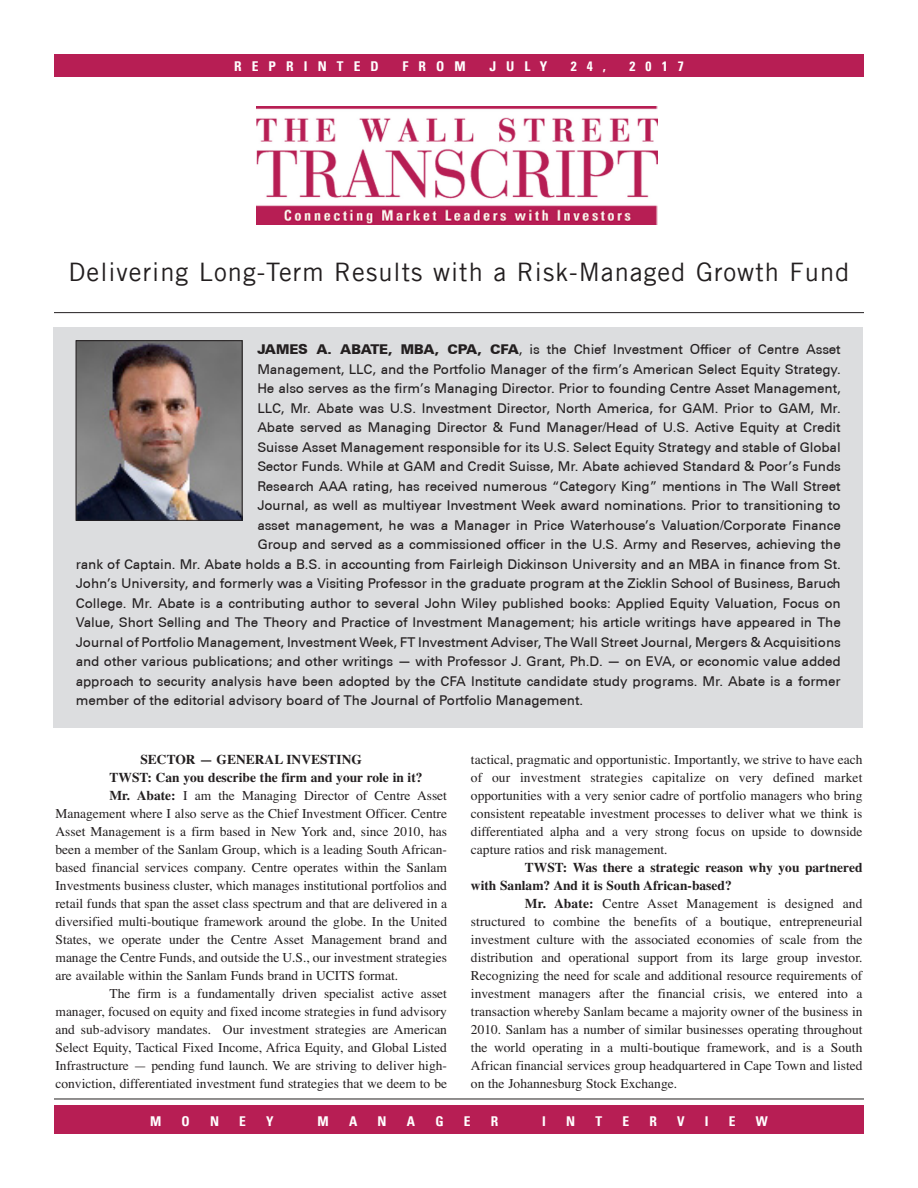
<style>
.page{position:relative;width:918px;height:1188px;background:#fff}
.page>*{position:absolute;margin:0;border:0;box-sizing:border-box;transform-origin:0 0}
.Industry{font:25.5px "Trade Gothic LT";letter-spacing:.04em;color:#231f20}
.Regular_Pullquote{font:13.5px/18px "Times";color:#231f20;text-align:justify}
.Biography_1{font:500 13.5px "Univers CE";letter-spacing:-.01em;color:#231f20}
.Regular_Pullquote-2{font:700 13.5px/18px "Times";color:#231f20}
.t1{font:700 condensed 13.5px "Univers LT";letter-spacing:.75em;color:#fff}
.s1{font-weight:900}
.s2{font-weight:700}
</style>
<div class="page">
<div style="left:53px;top:327px;width:810px;height:401px;background:#dcdddf"></div>
<hr style="left:54px;top:312px;width:810px;height:1px;background:#231f20">
<div style="left:54px;top:1105px;width:810px;height:29px;background:#b71e54"></div>
<hr style="left:54px;top:1099px;width:810px;height:1px;background:#231f20">
<div style="left:54px;top:54px;width:810px;height:22px;background:#b71e54"></div>
<img style="left:257px;top:107px;width:401px;height:117px">
<img style="left:78px;top:342px;width:162px;height:176px">
<div style="left:76px;top:340px;width:166px;height:180px;border:1px solid #231f20"></div>
<p class="t1" style="left:234px;top:58px;width:146px">REPRINTED</p>
<p class="t1" style="left:402px;top:58px;width:65px">FROM</p>
<p class="t1" style="left:489px;top:58px;width:59px">JULY</p>
<p class="t1" style="left:571px;top:58px;width:37px">24,</p>
<p class="t1" style="left:630px;top:58px;width:56px">2017</p>
<p class="Industry" style="left:69px;top:257px;width:782px">Delivering Long-Term Results with a Risk-Managed Growth Fund</p>
<p class="Biography_1" style="left:257px;top:341px;width:585px"><span class="s1">JAMES A. ABATE, MBA, CPA, CFA</span>, is the Chief Investment Officer of Centre Asset</p>
<p class="Biography_1" style="left:257px;top:361px;width:585px">Management, LLC, and the Portfolio Manager of the firm’s American Select Equity Strategy.</p>
<p class="Biography_1" style="left:257px;top:380px;width:585px">He also serves as the firm’s Managing Director. Prior to founding Centre Asset Management,</p>
<p class="Biography_1" style="left:257px;top:400px;width:585px">LLC, Mr. Abate was U.S. Investment Director, North America, for GAM. Prior to GAM, Mr.</p>
<p class="Biography_1" style="left:257px;top:419px;width:585px">Abate served as Managing Director &amp; Fund Manager/Head of U.S. Active Equity at Credit</p>
<p class="Biography_1" style="left:257px;top:439px;width:585px">Suisse Asset Management responsible for its U.S. Select Equity Strategy and stable of Global</p>
<p class="Biography_1" style="left:257px;top:458px;width:585px">Sector Funds. While at GAM and Credit Suisse, Mr. Abate achieved Standard &amp; Poor’s Funds</p>
<p class="Biography_1" style="left:257px;top:478px;width:585px">Research AAA rating, has received numerous “Category King” mentions in The Wall Street</p>
<p class="Biography_1" style="left:257px;top:497px;width:585px">Journal, as well as multiyear Investment Week award nominations. Prior to transitioning to</p>
<p class="Biography_1" style="left:257px;top:517px;width:585px">asset management, he was a Manager in Price Waterhouse’s Valuation/Corporate Finance</p>
<p class="Biography_1" style="left:257px;top:536px;width:585px">Group and served as a commissioned officer in the U.S. Army and Reserves, achieving the</p>
<p class="Biography_1" style="left:76px;top:556px;width:767px">rank of Captain. Mr. Abate holds a B.S. in accounting from Fairleigh Dickinson University and an MBA in finance from St.</p>
<p class="Biography_1" style="left:76px;top:575px;width:767px">John’s University, and formerly was a Visiting Professor in the graduate program at the Zicklin School of Business, Baruch</p>
<p class="Biography_1" style="left:76px;top:595px;width:767px">College. Mr. Abate is a contributing author to several John Wiley published books: Applied Equity Valuation, Focus on</p>
<p class="Biography_1" style="left:76px;top:614px;width:767px">Value, Short Selling and The Theory and Practice of Investment Management; his article writings have appeared in The</p>
<p class="Biography_1" style="left:76px;top:634px;width:767px">Journal of Portfolio Management, Investment Week, FT Investment Adviser, The Wall Street Journal, Mergers &amp; Acquisitions</p>
<p class="Biography_1" style="left:76px;top:653px;width:767px">and other various publications; and other writings — with Professor J. Grant, Ph.D. — on EVA, or economic value added</p>
<p class="Biography_1" style="left:76px;top:673px;width:767px">approach to security analysis have been adopted by the CFA Institute candidate study programs. Mr. Abate is a former</p>
<p class="Biography_1" style="left:76px;top:692px;width:509px">member of the editorial advisory board of The Journal of Portfolio Management.</p>
<p class="Regular_Pullquote-2" style="left:140px;top:751px;width:223px">SECTOR — GENERAL INVESTING</p>
<p class="Regular_Pullquote-2" style="left:110px;top:769px;width:315px">TWST: Can you describe the firm and your role in it?</p>
<p class="Regular_Pullquote" style="left:56px;top:787px;width:393px;text-indent:54px"><span class="s2">Mr. Abate:</span> I am the Managing Director of Centre Asset Management where I also serve as the Chief Investment Officer. Centre Asset Management is a firm based in New York and, since 2010, has been a member of the Sanlam Group, which is a leading South African&shy;based financial services company. Centre operates within the Sanlam Investments business cluster, which manages institutional portfolios and retail funds that span the asset class spectrum and that are delivered in a diversified multi-boutique framework around the globe. In the United States, we operate under the Centre Asset Management brand and manage the Centre Funds, and outside the U.S., our investment strategies are available within the Sanlam Funds brand in UCITS format.</p>
<p class="Regular_Pullquote" style="left:56px;top:985px;width:393px;text-indent:54px">The firm is a fundamentally driven specialist active asset manager, focused on equity and fixed income strategies in fund advisory and sub-advisory mandates. Our investment strategies are American Select Equity, Tactical Fixed Income, Africa Equity, and Global Listed Infrastructure — pending fund launch. We are striving to deliver high&shy;conviction, differentiated investment fund strategies that we deem to be</p>
<p class="Regular_Pullquote" style="left:471px;top:751px;width:393px">tactical, pragmatic and opportunistic. Importantly, we strive to have each of our investment strategies capitalize on very defined market opportunities with a very senior cadre of portfolio managers who bring consistent repeatable investment processes to deliver what we think is differentiated alpha and a very strong focus on upside to downside capture ratios and risk management.</p>
<p class="Regular_Pullquote-2" style="left:471px;top:859px;width:393px;text-indent:54px">TWST: Was there a strategic reason why you partnered with Sanlam? And it is South African-based?</p>
<p class="Regular_Pullquote" style="left:471px;top:895px;width:393px;text-indent:54px"><span class="s2">Mr. Abate:</span> Centre Asset Management is designed and structured to combine the benefits of a boutique, entrepreneurial investment culture with the associated economies of scale from the distribution and operational support from its large group investor.<br>Recognizing the need for scale and additional resource requirements of investment managers after the financial crisis, we entered into a transaction whereby Sanlam became a majority owner of the business in 2010. Sanlam has a number of similar businesses operating throughout the world operating in a multi-boutique framework, and is a South African financial services group headquartered in Cape Town and listed on the Johannesburg Stock Exchange.</p>
<p class="t1" style="left:150px;top:1113px;width:13px">M</p>
<p class="t1" style="left:182px;top:1113px;width:10px">O</p>
<p class="t1" style="left:210px;top:1113px;width:11px">N</p>
<p class="t1" style="left:239px;top:1113px;width:8px">E</p>
<p class="t1" style="left:266px;top:1113px;width:9px">Y</p>
<p class="t1" style="left:318px;top:1113px;width:13px">M</p>
<p class="t1" style="left:349px;top:1113px;width:10px">A</p>
<p class="t1" style="left:378px;top:1113px;width:11px">N</p>
<p class="t1" style="left:407px;top:1113px;width:10px">A</p>
<p class="t1" style="left:435px;top:1113px;width:10px">G</p>
<p class="t1" style="left:464px;top:1113px;width:8px">E</p>
<p class="t1" style="left:491px;top:1113px;width:9px">R</p>
<p class="t1" style="left:542px;top:1113px;width:5px">I</p>
<p class="t1" style="left:566px;top:1113px;width:11px">N</p>
<p class="t1" style="left:595px;top:1113px;width:8px">T</p>
<p class="t1" style="left:622px;top:1113px;width:8px">E</p>
<p class="t1" style="left:649px;top:1113px;width:9px">R</p>
<p class="t1" style="left:677px;top:1113px;width:9px">V</p>
<p class="t1" style="left:705px;top:1113px;width:5px">I</p>
<p class="t1" style="left:729px;top:1113px;width:8px">E</p>
<p class="t1" style="left:756px;top:1113px;width:14px">W</p>
</div>
